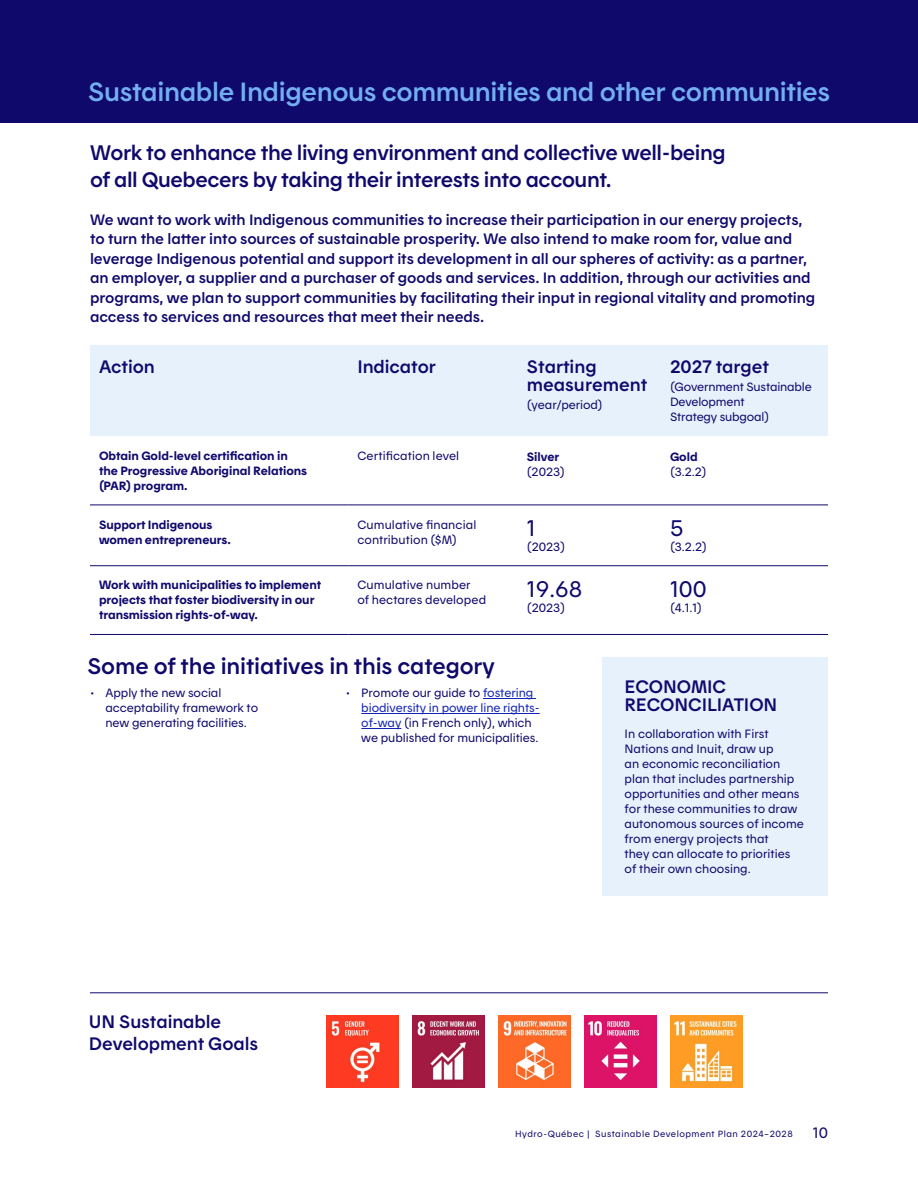
<style>
.page{position:relative;width:918px;height:1188px;background:#fff}
.page>*{position:absolute;margin:0;border:0;box-sizing:border-box;transform-origin:0 0}
.t1{font:26.25px "Hydro Quebec Demi";letter-spacing:-.015em;color:#73aff0}
.S-titre{font:22.5px "Hydro Quebec Demi";letter-spacing:-.005em;color:#0f096c}
.t2{font:22.5px "Hydro Quebec Normal";color:#0f096c}
.t3{font:21px/27px "Hydro Quebec Demi";letter-spacing:-.02em;color:#0f096c}
.S-titre-2{font:18px/18px "Hydro Quebec Demi";letter-spacing:-.005em;color:#0f096c}
.t4{font:15px/19.5px "Hydro Quebec Demi";letter-spacing:-.005em;color:#0f096c}
.t5{font:15px "Hydro Quebec Normal";color:#0f096c}
.t6{font:12px/15px "Hydro Quebec Normal";color:#0f096c}
.t7{font:12px/15px "Hydro Quebec Gras";letter-spacing:-.005em;color:#0f096c}
.t8{font:9px "Hydro Quebec Normal";letter-spacing:.05em;color:#0f096c}
.s1{font-family:"Hydro Quebec Normal"}
.s2{font-family:"Hydro Quebec Gras"}
.s3{color:#1224b8}
</style>
<div class="page">
<div style="left:0;top:0;width:918px;height:123px;background:#0f096c"></div>
<hr style="left:483px;top:698px;width:53px;height:1px;background:#1224b8">
<hr style="left:361px;top:713px;width:179px;height:1px;background:#1224b8">
<hr style="left:361px;top:728px;width:40px;height:1px;background:#1224b8">
<hr style="left:90px;top:992px;width:738px;height:1px;background:#0f096c">
<img style="left:327px;top:1016px;width:71px;height:71px">
<img style="left:413px;top:1016px;width:71px;height:71px">
<img style="left:499px;top:1016px;width:71px;height:71px">
<img style="left:585px;top:1016px;width:71px;height:71px">
<img style="left:670px;top:1016px;width:72px;height:71px">
<div style="left:90px;top:345px;width:738px;height:91px;background:#e7f1fc"></div>
<hr style="left:90px;top:505px;width:258px;height:1px;background:#0f096c">
<hr style="left:348px;top:505px;width:170px;height:1px;background:#0f096c">
<hr style="left:518px;top:505px;width:143px;height:1px;background:#0f096c">
<hr style="left:661px;top:505px;width:167px;height:1px;background:#0f096c">
<hr style="left:90px;top:565px;width:258px;height:1px;background:#0f096c">
<hr style="left:348px;top:565px;width:170px;height:1px;background:#0f096c">
<hr style="left:518px;top:565px;width:143px;height:1px;background:#0f096c">
<hr style="left:661px;top:565px;width:167px;height:1px;background:#0f096c">
<hr style="left:90px;top:634px;width:258px;height:1px;background:#0f096c">
<hr style="left:348px;top:634px;width:170px;height:1px;background:#0f096c">
<hr style="left:518px;top:634px;width:143px;height:1px;background:#0f096c">
<hr style="left:661px;top:634px;width:167px;height:1px;background:#0f096c">
<div style="left:602px;top:658px;width:226px;height:238px;background:#e7f1fc"></div>
<h2 class="t1" style="left:88px;top:75px;width:743px">Sustainable Indigenous communities and other communities</h2>
<p class="t3" style="left:90px;top:139px;width:637px">Work to enhance the living environment and collective well-being of all Quebecers by taking their interests into account.</p>
<p class="t4" style="left:90px;top:209px;width:727px">We want to work with Indigenous communities to increase their participation in our energy projects, to turn the latter into sources of sustainable prosperity. We also intend to make room for, value and leverage Indigenous potential and support its development in all our spheres of activity: as a partner, an employer, a supplier and a purchaser of goods and services. In addition, through our activities and programs, we plan to support communities by facilitating their input in regional vitality and promoting access to services and resources that meet their needs.</p>
<p class="S-titre-2" style="left:99px;top:357px;width:57px">Action</p>
<p class="S-titre-2" style="left:357px;top:357px;width:80px">Indicator</p>
<p class="S-titre-2" style="left:527px;top:357px;width:122px">Starting measurement</p>
<p class="t6" style="left:527px;top:397px;width:77px">(year/period)</p>
<p class="S-titre-2" style="left:670px;top:357px;width:100px">2027 target</p>
<p class="t6" style="left:670px;top:379px;width:143px">(Government Sustainable<br>Development<br>Strategy subgoal)</p>
<p class="t7" style="left:99px;top:448px;width:210px">Obtain Gold-level certification in the Progressive Aboriginal Relations (PAR) program.</p>
<p class="t6" style="left:357px;top:448px;width:103px">Certification level</p>
<p class="t7" style="left:527px;top:449px;width:39px">Silver <span class="s1">(2023)</span></p>
<p class="t6" style="left:670px;top:449px;width:38px"><span class="s2">Gold </span>(3.2.2)</p>
<p class="t7" style="left:99px;top:517px;width:133px">Support Indigenous women entrepreneurs.</p>
<p class="t6" style="left:357px;top:517px;width:120px">Cumulative financial contribution ($M)</p>
<p class="t2" style="left:527px;top:515px;width:10px">1</p>
<p class="t2" style="left:670px;top:515px;width:15px">5</p>
<p class="t6" style="left:670px;top:539px;width:38px">(3.2.2)</p>
<p class="t6" style="left:527px;top:539px;width:40px">(2023)</p>
<p class="t7" style="left:99px;top:577px;width:224px">Work with municipalities to implement projects that foster biodiversity in our transmission rights-of-way.</p>
<p class="t6" style="left:357px;top:577px;width:130px">Cumulative number<br>of hectares developed</p>
<p class="t2" style="left:527px;top:576px;width:57px">19.68</p>
<p class="t6" style="left:527px;top:600px;width:40px">(2023)</p>
<p class="S-titre" style="left:87px;top:652px;width:409px">Some of the initiatives in this category</p>
<p class="t6" style="left:105px;top:685px;width:154px;text-indent:-15px">• Apply the new social acceptability framework to new generating facilities.</p>
<p class="t6" style="left:361px;top:685px;width:180px;text-indent:-15px">• Promote our guide to <span class="s3">fostering biodiversity in power line rights&shy;of-way</span> (in French only), which we published for municipalities.</p>
<p class="t2" style="left:670px;top:576px;width:38px">100</p>
<p class="t6" style="left:670px;top:600px;width:34px">(4.1.1)</p>
<p class="S-titre-2" style="left:625px;top:678px;width:154px">ECONOMIC<br>RECONCILIATION</p>
<p class="t6" style="left:625px;top:726px;width:181px">In collaboration with First<br>Nations and Inuit, draw up<br>an economic reconciliation plan that includes partnership opportunities and other means for these communities to draw autonomous sources of income from energy projects that<br>they can allocate to priorities of their own choosing.</p>
<p class="S-titre-2" style="left:89px;top:1010px;width:171px;line-height:22.5px">UN Sustainable<br>Development Goals</p>
<p class="t8" style="left:515px;top:1129px;width:279px">Hydro-Québec | Sustainable Development Plan 2024–2028</p>
<p class="t5" style="left:813px;top:1123px;width:17px">10</p>
</div>
